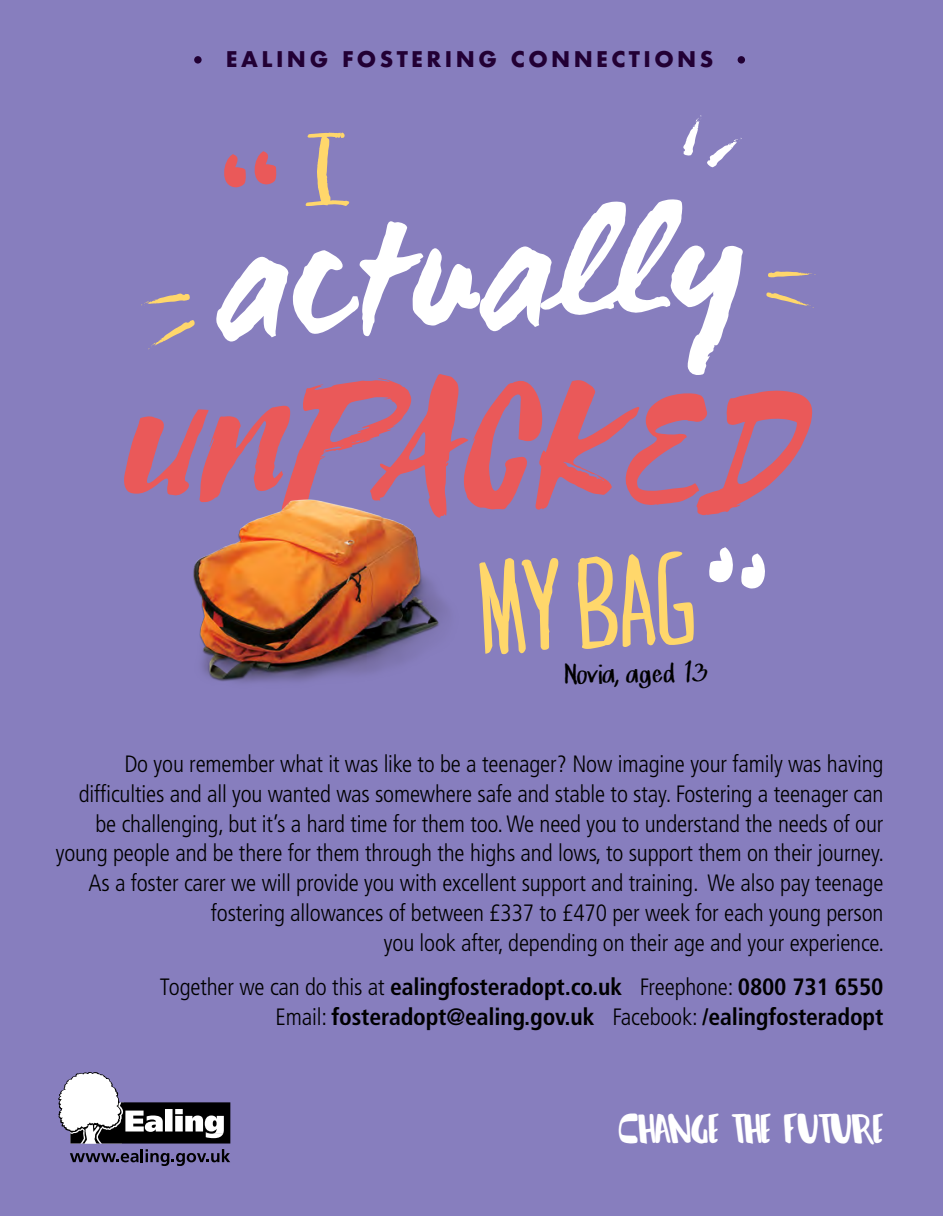
<style>
.page{position:relative;width:943px;height:1216px;background:#fff}
.page>*{position:absolute;margin:0;border:0;box-sizing:border-box;transform-origin:0 0}
.t1{font:187.6px "Selima";color:#ea5959}
.t2{font:700 157.33px "WC Mano Negra Bta";color:#fff}
.t3{font:121.62px "MARI&DAVID";color:#ffd76b}
.t4{font:41.82px "Donuts Are Forever";color:#fff}
.t5{font:25.2px "Mrs Kate";color:#000}
.t6{font:300 condensed 23.62px/29.8px "Frutiger";letter-spacing:-.005em;color:#000;text-align:right}
.t7{font:700 condensed 23.62px/29.8px "Frutiger";letter-spacing:-.005em;color:#000;text-align:right}
.t8{font:700 21px "Futura";letter-spacing:.16em;color:#220034}
.s1{font-weight:300}
</style>
<div class="page">
<div style="left:0;top:0;width:943px;height:1215px;background:#877ebe"></div>
<svg style="left:141px;top:293px;width:49px;height:13px"></svg>
<svg style="left:148px;top:320px;width:47px;height:29px"></svg>
<svg style="left:768px;top:271px;width:48px;height:6px"></svg>
<svg style="left:766px;top:292px;width:48px;height:16px"></svg>
<img style="left:193px;top:499px;width:254px;height:184px">
<svg style="left:683px;top:115px;width:58px;height:52px"></svg>
<svg style="left:58px;top:1072px;width:172px;height:93px"></svg>
<div style="left:194px;top:56px;width:8px;height:8px;background:#220034;border-radius:50%"></div>
<div style="left:737px;top:56px;width:8px;height:8px;background:#220034;border-radius:50%"></div>
<svg style="left:193px;top:499px;width:98px;height:3px"></svg>
<p class="t8" style="left:226px;top:44px;width:489px">EALING FOSTERING CONNECTIONS</p>
<h2 class="t2" style="left:215px;top:175px;width:529px;rotate:-2deg">actually</h2>
<h1 class="t1" style="left:295px;top:346px;width:520px">PACKED</h1>
<h3 class="t3" style="left:475px;top:543px;width:218px;rotate:-3deg">my bag</h3>
<p class="t5" style="left:563px;top:661px;width:144px;rotate:-1deg">Novia, aged 13</p>
<p class="t6" style="left:56px;top:749px;width:830px">Do you remember what it was like to be a teenager? Now imagine your family was having difficulties and all you wanted was somewhere safe and stable to stay. Fostering a teenager can be challenging, but it’s a hard time for them too. We need you to understand the needs of our young people and be there for them through the highs and lows, to support them on their journey.<br>As a foster carer we will provide you with excellent support and training. We also pay teenage fostering allowances of between £337 to £470 per week for each young person<br>you look after, depending on their age and your experience.</p>
<p class="t7" style="left:160px;top:972px;width:725px"><span class="s1">Together we can do this at</span> ealingfosteradopt.co.uk <span class="s1">Freephone:</span> 0800 731 6550<br><span class="s1">Email:</span> fosteradopt@ealing.gov.uk <span class="s1">Facebook:</span> /ealingfosteradopt</p>
<h3 class="t4" style="left:618px;top:1110px;width:266px">CHANGE THE FUTURE</h3>
</div>
